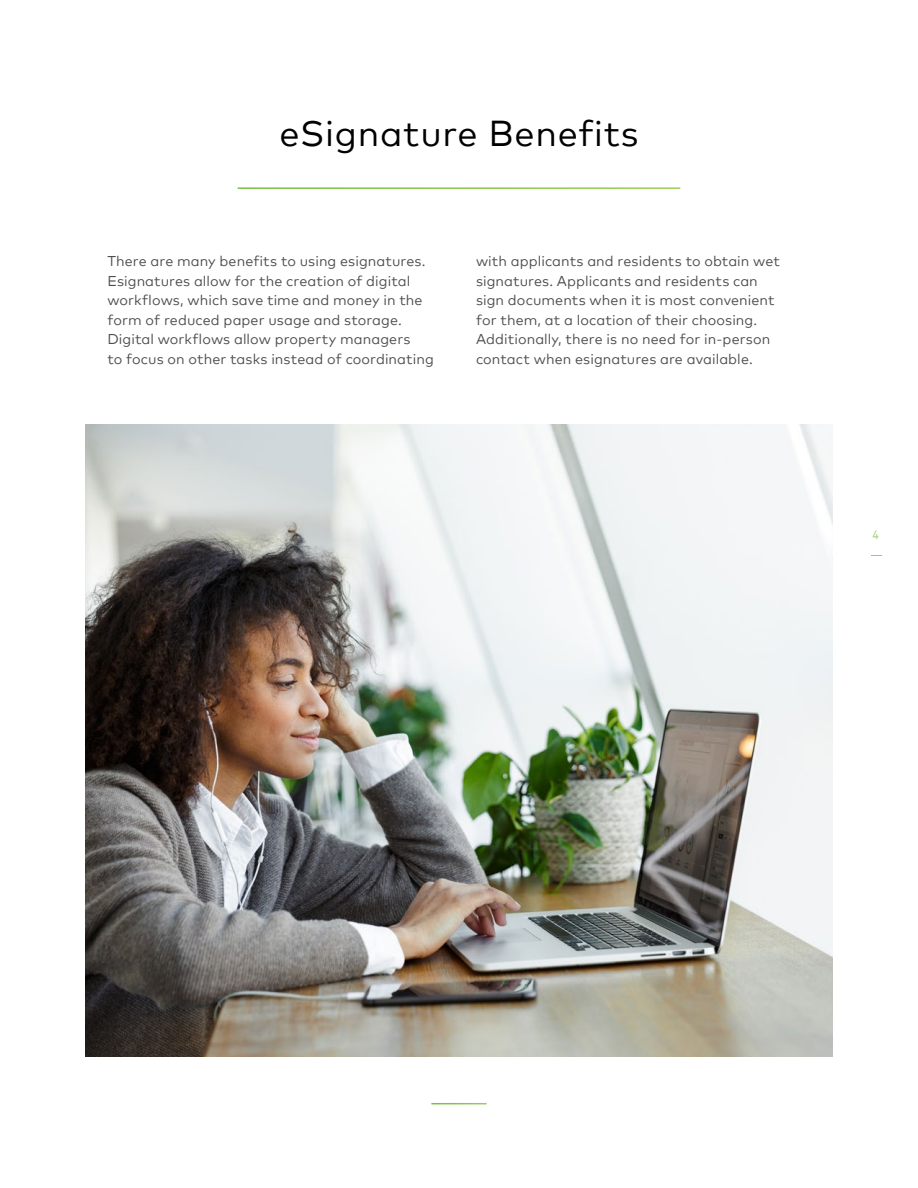
<style>
.page{position:relative;width:918px;height:1188px;background:#fff}
.page>*{position:absolute;margin:0;border:0;box-sizing:border-box;transform-origin:0 0}
.t1{font:36px "Mark Offc Pro";letter-spacing:.02em;color:#000}
.t2{font:14.25px/19.5px "Mark Offc Pro";letter-spacing:.005em;color:#4d4d4f}
.t3{font:300 12px "Mark Offc Pro";color:#fff;scale:.9 1}
.t4{font:12px "Mark Offc Pro";color:#9ecf78;scale:.9 1}
</style>
<div class="page">
<img style="left:85px;top:424px;width:748px;height:633px">
<h1 class="t1" style="left:279px;top:107px;width:361px">eSignature Benefits</h1>
<p class="t2" style="left:107px;top:250px;width:328px">There are many benefits to using esignatures.<br>Esignatures allow for the creation of digital workflows, which save time and money in the form of reduced paper usage and storage.<br>Digital workflows allow property managers<br>to focus on other tasks instead of coordinating</p>
<p class="t2" style="left:476px;top:250px;width:305px">with applicants and residents to obtain wet signatures. Applicants and residents can sign documents when it is most convenient for them, at a location of their choosing.<br>Additionally, there is no need for in-person contact when esignatures are available.</p>
<p class="t4" style="left:872px;top:525px;width:9px">4</p>
<p class="t3" style="left:867px;top:557px;width:6px;rotate:-90deg">|</p>
</div>
